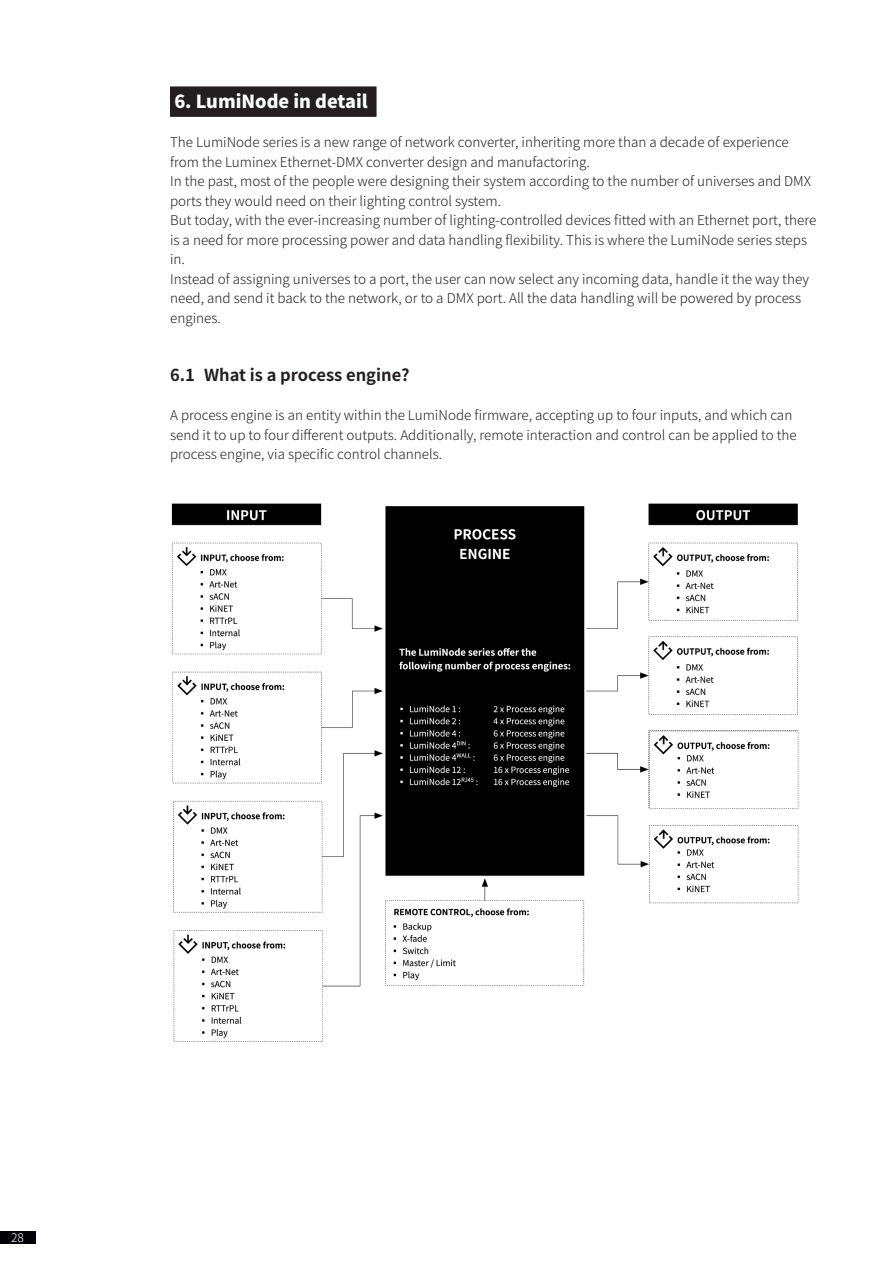
<style>
.page{position:relative;width:893px;height:1263px;background:#fff}
.page>*{position:absolute;margin:0;border:0;box-sizing:border-box;transform-origin:0 0}
.t1{font:900 18px "Noto Sans JP";color:#fff}
.t2{font:700 16.5px "Noto Sans JP";color:#231f20}
.Chapter_Body{font:300 13.5px/19.5px "Noto Sans JP";color:#231f20}
.t3{font:300 12px "Noto Sans JP";color:#fff}
</style>
<div class="page">
<img style="left:171px;top:503px;width:628px;height:539px">
<div style="left:0;top:1231px;width:35px;height:13px;background:#010208"></div>
<div style="left:170px;top:87px;width:206px;height:30px;background:#231f20"></div>
<h1 class="t1" style="left:174px;top:91px;width:195px">6. LumiNode in detail</h1>
<p class="Chapter_Body" style="left:170px;top:133px;width:620px">The LumiNode series is a new range of network converter, inheriting more than a decade of experience from the Luminex Ethernet-DMX converter design and manufactoring.</p>
<p class="Chapter_Body" style="left:170px;top:172px;width:643px">In the past, most of the people were designing their system according to the number of universes and DMX ports they would need on their lighting control system.</p>
<p class="Chapter_Body" style="left:170px;top:211px;width:648px">But today, with the ever-increasing number of lighting-controlled devices fitted with an Ethernet port, there is a need for more processing power and data handling flexibility. This is where the LumiNode series steps in.</p>
<p class="Chapter_Body" style="left:170px;top:269px;width:640px">Instead of assigning universes to a port, the user can now select any incoming data, handle it the way they need, and send it back to the network, or to a DMX port. All the data handling will be powered by process engines.</p>
<p class="t2" style="left:170px;top:366px;width:241px">6.1 What is a process engine?</p>
<p class="Chapter_Body" style="left:170px;top:406px;width:628px">A process engine is an entity within the LumiNode firmware, accepting up to four inputs, and which can send it to up to four different outputs. Additionally, remote interaction and control can be applied to the process engine, via specific control channels.</p>
<p class="t3" style="left:11px;top:1231px;width:14px">28</p>
</div>
